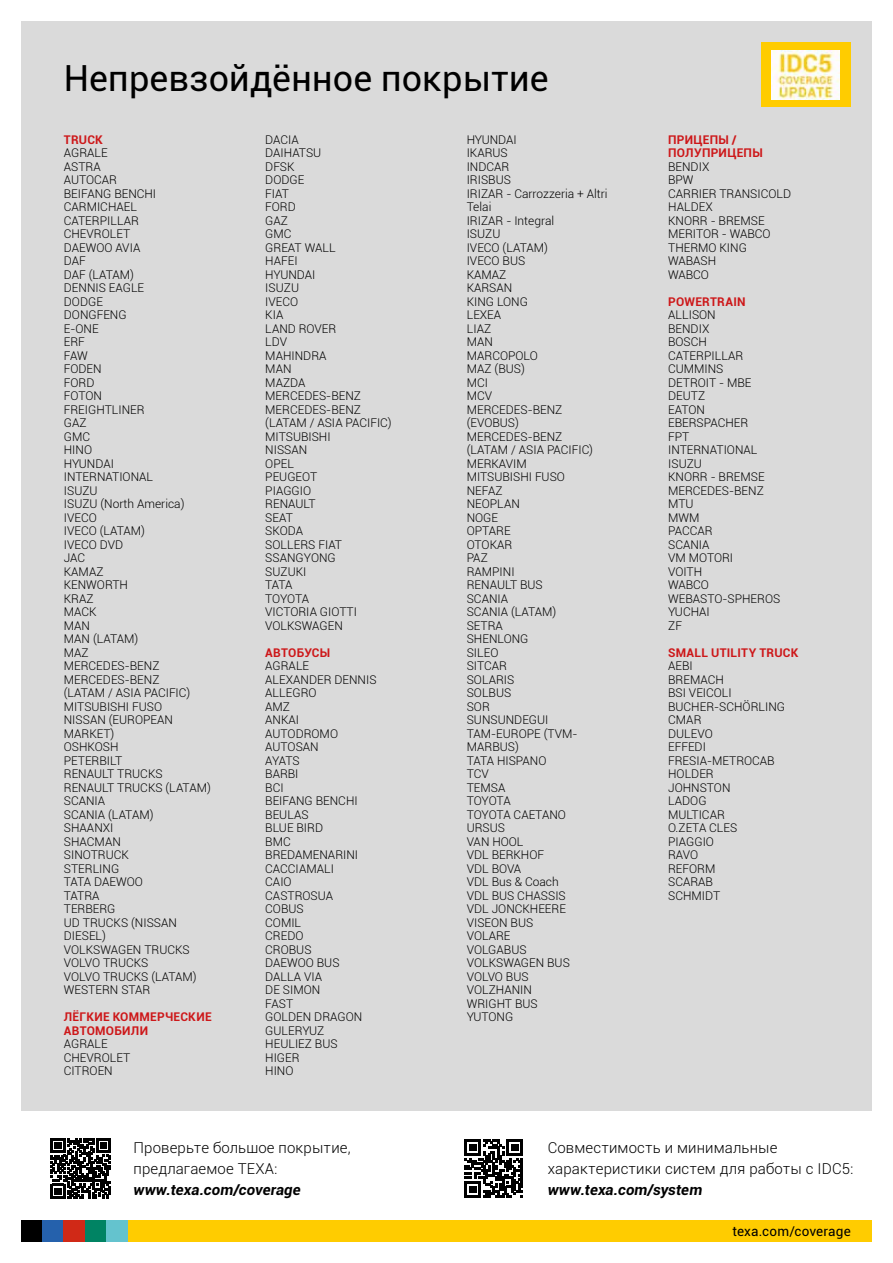
<style>
.page{position:relative;width:893px;height:1263px;background:#fff}
.page>*{position:absolute;margin:0;border:0;box-sizing:border-box;transform-origin:0 0}
.t1{font:36px "Roboto";letter-spacing:.005em;color:#000}
.t2{font:300 15px/21px "Roboto";letter-spacing:.01em;color:#000}
.t3{font:italic 700 15px "Roboto";letter-spacing:.005em;color:#000}
.t4{font:13.5px "Roboto";letter-spacing:.01em;color:#000}
.t5{font:300 12px/13.5px "Roboto";color:#000}
.t6{font:700 12px/13.5px "Roboto";letter-spacing:.02em;color:#cd1719}
</style>
<div class="page">
<div style="left:21px;top:21px;width:851px;height:1090px;background:#dadada"></div>
<svg style="left:51px;top:1138px;width:60px;height:60px"></svg>
<svg style="left:465px;top:1139px;width:58px;height:58px"></svg>
<div style="left:128px;top:1220px;width:744px;height:21px;background:#fc0"></div>
<div style="left:21px;top:1220px;width:22px;height:22px;background:#000"></div>
<div style="left:43px;top:1220px;width:21px;height:22px;background:#2561ac"></div>
<div style="left:64px;top:1220px;width:21px;height:22px;background:#d02917"></div>
<div style="left:85px;top:1220px;width:21px;height:22px;background:#008363"></div>
<div style="left:106px;top:1220px;width:22px;height:22px;background:#64c3ce"></div>
<div style="left:761px;top:43px;width:89px;height:64px;background:#fc0"></div>
<img style="left:772px;top:50px;width:67px;height:49px">
<h1 class="t1" style="left:64px;top:53px;width:486px">Непревзойдённое покрытие</h1>
<p class="t6" style="left:64px;top:132px;width:41px">TRUCK</p>
<p class="t5" style="left:64px;top:146px;width:149px">AGRALE<br>ASTRA<br>AUTOCAR<br>BEIFANG BENCHI<br>CARMICHAEL<br>CATERPILLAR<br>CHEVROLET<br>DAEWOO AVIA<br>DAF<br>DAF (LATAM)<br>DENNIS EAGLE<br>DODGE<br>DONGFENG<br>E-ONE<br>ERF<br>FAW<br>FODEN<br>FORD<br>FOTON<br>FREIGHTLINER<br>GAZ<br>GMC<br>HINO<br>HYUNDAI<br>INTERNATIONAL<br>ISUZU<br>ISUZU (North America)<br>IVECO<br>IVECO (LATAM)<br>IVECO DVD<br>JAC<br>KAMAZ<br>KENWORTH<br>KRAZ<br>MACK<br>MAN<br>MAN (LATAM)<br>MAZ<br>MERCEDES-BENZ<br>MERCEDES-BENZ<br>(LATAM / ASIA PACIFIC)<br>MITSUBISHI FUSO<br>NISSAN (EUROPEAN<br>MARKET)<br>OSHKOSH<br>PETERBILT<br>RENAULT TRUCKS<br>RENAULT TRUCKS (LATAM)<br>SCANIA<br>SCANIA (LATAM)<br>SHAANXI<br>SHACMAN<br>SINOTRUCK<br>STERLING<br>TATA DAEWOO<br>TATRA<br>TERBERG<br>UD TRUCKS (NISSAN<br>DIESEL)<br>VOLKSWAGEN TRUCKS<br>VOLVO TRUCKS<br>VOLVO TRUCKS (LATAM)<br>WESTERN STAR</p>
<p class="t6" style="left:64px;top:1010px;width:149px">ЛЁГКИЕ КОММЕРЧЕСКИЕ<br>АВТОМОБИЛИ</p>
<p class="t5" style="left:64px;top:1037px;width:68px">AGRALE<br>CHEVROLET<br>CITROEN</p>
<p class="t5" style="left:265px;top:132px;width:128px">DACIA<br>DAIHATSU<br>DFSK<br>DODGE<br>FIAT<br>FORD<br>GAZ<br>GMC<br>GREAT WALL<br>HAFEI<br>HYUNDAI<br>ISUZU<br>IVECO<br>KIA<br>LAND ROVER<br>LDV<br>MAHINDRA<br>MAN<br>MAZDA<br>MERCEDES-BENZ<br>MERCEDES-BENZ (LATAM / ASIA PACIFIC)<br>MITSUBISHI<br>NISSAN<br>OPEL<br>PEUGEOT<br>PIAGGIO<br>RENAULT<br>SEAT<br>SKODA<br>SOLLERS FIAT<br>SSANGYONG<br>SUZUKI<br>TATA<br>TOYOTA<br>VICTORIA GIOTTI<br>VOLKSWAGEN</p>
<p class="t6" style="left:265px;top:645px;width:67px">АВТОБУСЫ</p>
<p class="t5" style="left:265px;top:659px;width:113px">AGRALE<br>ALEXANDER DENNIS<br>ALLEGRO<br>AMZ<br>ANKAI<br>AUTODROMO<br>AUTOSAN<br>AYATS<br>BARBI<br>BCI<br>BEIFANG BENCHI<br>BEULAS<br>BLUE BIRD<br>BMC<br>BREDAMENARINI<br>CACCIAMALI<br>CAIO<br>CASTROSUA<br>COBUS<br>COMIL<br>CREDO<br>CROBUS<br>DAEWOO BUS<br>DALLA VIA<br>DE SIMON<br>FAST<br>GOLDEN DRAGON<br>GULERYUZ<br>HEULIEZ BUS<br>HIGER<br>HINO</p>
<p class="t2" style="left:134px;top:1137px;width:219px">Проверьте большое покрытие, предлагаемое TEXA:</p>
<p class="t3" style="left:134px;top:1179px;width:169px">www.texa.com/coverage</p>
<p class="t5" style="left:467px;top:132px;width:142px">HYUNDAI<br>IKARUS<br>INDCAR<br>IRISBUS<br>IRIZAR - Carrozzeria + Altri<br>Telai<br>IRIZAR - Integral<br>ISUZU<br>IVECO (LATAM)<br>IVECO BUS<br>KAMAZ<br>KARSAN<br>KING LONG<br>LEXEA<br>LIAZ<br>MAN<br>MARCOPOLO<br>MAZ (BUS)<br>MCI<br>MCV<br>MERCEDES-BENZ (EVOBUS)<br>MERCEDES-BENZ<br>(LATAM / ASIA PACIFIC)<br>MERKAVIM<br>MITSUBISHI FUSO<br>NEFAZ<br>NEOPLAN<br>NOGE<br>OPTARE<br>OTOKAR<br>PAZ<br>RAMPINI<br>RENAULT BUS<br>SCANIA<br>SCANIA (LATAM)<br>SETRA<br>SHENLONG<br>SILEO<br>SITCAR<br>SOLARIS<br>SOLBUS<br>SOR<br>SUNSUNDEGUI<br>TAM-EUROPE (TVM-<br>MARBUS)<br>TATA HISPANO<br>TCV<br>TEMSA<br>TOYOTA<br>TOYOTA CAETANO<br>URSUS<br>VAN HOOL<br>VDL BERKHOF<br>VDL BOVA<br>VDL Bus &amp; Coach<br>VDL BUS CHASSIS<br>VDL JONCKHEERE<br>VISEON BUS<br>VOLARE<br>VOLGABUS<br>VOLKSWAGEN BUS<br>VOLVO BUS<br>VOLZHANIN<br>WRIGHT BUS<br>YUTONG</p>
<p class="t6" style="left:668px;top:132px;width:96px">ПРИЦЕПЫ /<br>ПОЛУПРИЦЕПЫ</p>
<p class="t5" style="left:668px;top:159px;width:125px">BENDIX<br>BPW<br>CARRIER TRANSICOLD<br>HALDEX<br>KNORR - BREMSE<br>MERITOR - WABCO<br>THERMO KING<br>WABASH<br>WABCO</p>
<p class="t6" style="left:668px;top:294px;width:79px">POWERTRAIN</p>
<p class="t5" style="left:668px;top:308px;width:114px">ALLISON<br>BENDIX<br>BOSCH<br>CATERPILLAR<br>CUMMINS<br>DETROIT - MBE<br>DEUTZ<br>EATON<br>EBERSPACHER<br>FPT<br>INTERNATIONAL<br>ISUZU<br>KNORR - BREMSE<br>MERCEDES-BENZ<br>MTU<br>MWM<br>PACCAR<br>SCANIA<br>VM MOTORI<br>VOITH<br>WABCO<br>WEBASTO-SPHEROS<br>YUCHAI<br>ZF</p>
<p class="t6" style="left:668px;top:645px;width:132px">SMALL UTILITY TRUCK</p>
<p class="t5" style="left:668px;top:659px;width:118px">AEBI<br>BREMACH<br>BSI VEICOLI<br>BUCHER-SCHÖRLING<br>CMAR<br>DULEVO<br>EFFEDI<br>FRESIA-METROCAB<br>HOLDER<br>JOHNSTON<br>LADOG<br>MULTICAR<br>O.ZETA CLES<br>PIAGGIO<br>RAVO<br>REFORM<br>SCARAB<br>SCHMIDT</p>
<p class="t2" style="left:548px;top:1137px;width:307px">Совместимость и минимальные характеристики систем для работы с IDC5:</p>
<p class="t3" style="left:548px;top:1179px;width:156px">www.texa.com/system</p>
<p class="t4" style="left:732px;top:1221px;width:120px">texa.com/coverage</p>
</div>
